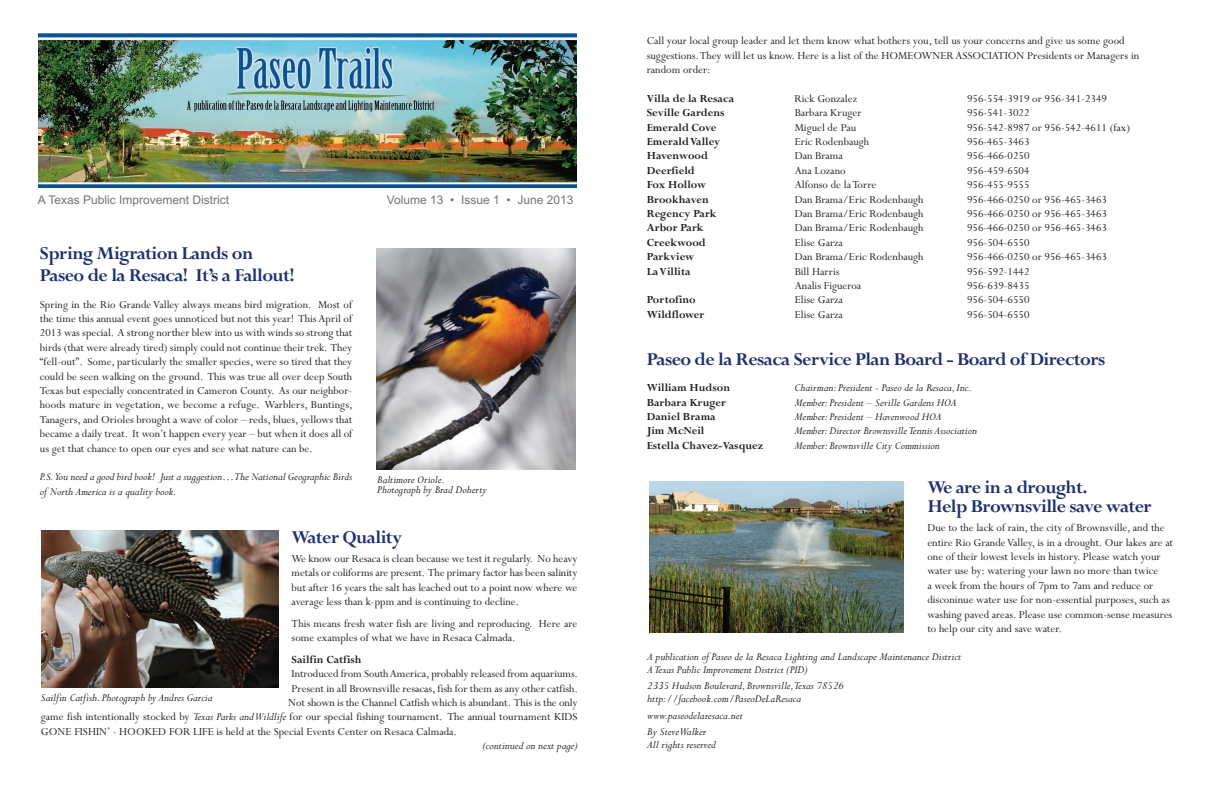
<style>
.page{position:relative;width:1224px;height:792px;background:#fff}
.page>*{position:absolute;margin:0;border:0;box-sizing:border-box;transform-origin:0 0}
.t1{font:700 20px/22px "Perpetua";letter-spacing:-.03em;color:#1e316f}
.t2{font:12px/14.4px "Perpetua";color:#231f20}
.t3{font:italic 12px/13px "Perpetua";color:#231f20}
.t4{font:700 12px "Perpetua";color:#231f20}
.t5{font:12px "Arial";color:#727479}
.s1{font-style:italic}
</style>
<div class="page">
<img style="left:39px;top:33px;width:538px;height:155px">
<img style="left:41px;top:530px;width:238px;height:158px">
<img style="left:376px;top:248px;width:200px;height:222px">
<img style="left:649px;top:481px;width:254px;height:151px">
<p class="t5" style="left:38px;top:193px;width:193px">A Texas Public Improvement District</p>
<p class="t5" style="left:387px;top:193px;width:188px">Volume 13 • Issue 1 • June 2013</p>
<h1 class="t1" style="left:40px;top:241px;width:256px">Spring Migration Lands on<br>Paseo de la Resaca! It’s a Fallout!</h1>
<p class="t2" style="left:40px;top:296px;width:314px;text-align:justify">Spring in the Rio Grande Valley always means bird migration. Most of the time this annual event goes unnoticed but not this year! This April of 2013 was special. A strong norther blew into us with winds so strong that birds (that were already tired) simply could not continue their trek. They “fell-out”. Some, particularly the smaller species, were so tired that they could be seen walking on the ground. This was true all over deep South Texas but especially concentrated in Cameron County. As our neighbor&shy;hoods mature in vegetation, we become a refuge. Warblers, Buntings, Tanagers, and Orioles brought a wave of color – reds, blues, yellows that became a daily treat. It won’t happen every year – but when it does all of us get that chance to open our eyes and see what nature can be.</p>
<p class="t3" style="left:40px;top:469px;width:314px;line-height:14.4px">P.S.You need a good bird book! Just a suggestion…The National Geographic Birds of North America is a quality book.</p>
<p class="t3" style="left:377px;top:474px;width:111px;line-height:10px">Baltimore Oriole.<br>Photograph by Brad Doherty</p>
<h1 class="t1" style="left:292px;top:525px;width:112px">Water Quality</h1>
<p class="t2" style="left:292px;top:551px;width:287px;text-align:justify">We know our Resaca is clean because we test it regularly. No heavy metals or coliforms are present. The primary factor has been salinity but after 16 years the salt has leached out to a point now where we average less than k-ppm and is continuing to decline.</p>
<p class="t2" style="left:292px;top:616px;width:287px">This means fresh water fish are living and reproducing. Here are some examples of what we have in Resaca Calmada.</p>
<p class="t4" style="left:292px;top:652px;width:71px">Sailfin Catfish</p>
<p class="t2" style="left:292px;top:666px;width:288px">Introduced from South America, probably released from aquariums.</p>
<p class="t2" style="left:292px;top:680px;width:288px">Present in all Brownsville resacas, fish for them as any other catfish.</p>
<p class="t2" style="left:288px;top:695px;width:291px">Not shown is the Channel Catfish which is abundant. This is the only</p>
<p class="t2" style="left:41px;top:709px;width:538px">game fish intentionally stocked by <span class="s1">Texas Parks and Wildlife</span> for our special fishing tournament. The annual tournament KIDS</p>
<p class="t2" style="left:41px;top:724px;width:418px">GONE FISHIN’ - HOOKED FOR LIFE is held at the Special Events Center on Resaca Calmada.</p>
<p class="t3" style="left:483px;top:739px;width:96px">(continued on next page)</p>
<p class="t3" style="left:41px;top:690px;width:173px">Sailfin Catfish. Photograph by Andres Garcia</p>
<p class="t2" style="left:647px;top:33px;width:494px">Call your local group leader and let them know what bothers you, tell us your concerns and give us some good suggestions. They will let us know. Here is a list of the HOMEOWNER ASSOCIATION Presidents or Managers in random order:</p>
<p class="t4" style="left:647px;top:91px;width:89px">Villa de la Resaca</p>
<p class="t2" style="left:795px;top:91px;width:64px">Rick Gonzalez</p>
<p class="t2" style="left:967px;top:91px;width:141px">956-554-3919 or 956-341-2349</p>
<p class="t4" style="left:647px;top:105px;width:79px">Seville Gardens</p>
<p class="t2" style="left:795px;top:105px;width:68px">Barbara Kruger</p>
<p class="t2" style="left:967px;top:105px;width:64px">956-541-3022</p>
<p class="t4" style="left:647px;top:120px;width:71px">Emerald Cove</p>
<p class="t2" style="left:795px;top:119px;width:63px">Miguel de Pau</p>
<p class="t2" style="left:967px;top:119px;width:165px">956-542-8987 or 956-542-4611 (fax)</p>
<p class="t4" style="left:647px;top:134px;width:75px">Emerald Valley</p>
<p class="t2" style="left:795px;top:134px;width:76px">Eric Rodenbaugh</p>
<p class="t2" style="left:967px;top:134px;width:64px">956-465-3463</p>
<p class="t4" style="left:647px;top:148px;width:63px">Havenwood</p>
<p class="t2" style="left:795px;top:148px;width:50px">Dan Brama</p>
<p class="t2" style="left:967px;top:148px;width:64px">956-466-0250</p>
<p class="t4" style="left:647px;top:163px;width:50px">Deerfield</p>
<p class="t2" style="left:795px;top:163px;width:52px">Ana Lozano</p>
<p class="t2" style="left:967px;top:163px;width:64px">956-459-6504</p>
<p class="t4" style="left:647px;top:177px;width:61px">Fox Hollow</p>
<p class="t2" style="left:795px;top:177px;width:83px">Alfonso de la Torre</p>
<p class="t2" style="left:967px;top:177px;width:64px">956-455-9555</p>
<p class="t4" style="left:647px;top:192px;width:63px">Brookhaven</p>
<p class="t2" style="left:795px;top:191px;width:130px">Dan Brama/Eric Rodenbaugh</p>
<p class="t2" style="left:967px;top:191px;width:141px">956-466-0250 or 956-465-3463</p>
<p class="t4" style="left:647px;top:206px;width:71px">Regency Park</p>
<p class="t2" style="left:795px;top:206px;width:130px">Dan Brama/Eric Rodenbaugh</p>
<p class="t2" style="left:967px;top:206px;width:141px">956-466-0250 or 956-465-3463</p>
<p class="t4" style="left:647px;top:220px;width:58px">Arbor Park</p>
<p class="t2" style="left:795px;top:220px;width:130px">Dan Brama/Eric Rodenbaugh</p>
<p class="t2" style="left:967px;top:220px;width:141px">956-466-0250 or 956-465-3463</p>
<p class="t4" style="left:647px;top:235px;width:60px">Creekwood</p>
<p class="t2" style="left:795px;top:235px;width:50px">Elise Garza</p>
<p class="t2" style="left:967px;top:235px;width:64px">956-504-6550</p>
<p class="t4" style="left:647px;top:249px;width:49px">Parkview</p>
<p class="t2" style="left:795px;top:249px;width:130px">Dan Brama/Eric Rodenbaugh</p>
<p class="t2" style="left:967px;top:249px;width:141px">956-466-0250 or 956-465-3463</p>
<p class="t4" style="left:647px;top:264px;width:45px">La Villita</p>
<p class="t2" style="left:795px;top:263px;width:46px">Bill Harris</p>
<p class="t2" style="left:967px;top:263px;width:64px">956-592-1442</p>
<p class="t2" style="left:795px;top:278px;width:68px">Analis Figueroa</p>
<p class="t2" style="left:967px;top:278px;width:64px">956-639-8435</p>
<p class="t4" style="left:647px;top:292px;width:50px">Portofino</p>
<p class="t2" style="left:795px;top:292px;width:50px">Elise Garza</p>
<p class="t2" style="left:967px;top:292px;width:64px">956-504-6550</p>
<p class="t4" style="left:647px;top:307px;width:59px">Wildflower</p>
<p class="t2" style="left:795px;top:307px;width:50px">Elise Garza</p>
<p class="t2" style="left:967px;top:307px;width:64px">956-504-6550</p>
<h1 class="t1" style="left:647px;top:347px;width:460px">Paseo de la Resaca Service Plan Board - Board of Directors</h1>
<p class="t4" style="left:647px;top:380px;width:85px">William Hudson</p>
<p class="t3" style="left:795px;top:381px;width:178px">Chairman: President - Paseo de la Resaca, Inc.</p>
<p class="t4" style="left:647px;top:395px;width:81px">Barbara Kruger</p>
<p class="t3" style="left:795px;top:395px;width:163px">Member: President – Seville Gardens HOA</p>
<p class="t4" style="left:647px;top:409px;width:71px">Daniel Brama</p>
<p class="t3" style="left:795px;top:409px;width:148px">Member: President – Havenwood HOA</p>
<p class="t4" style="left:647px;top:423px;width:59px">Jim McNeil</p>
<p class="t3" style="left:795px;top:424px;width:184px">Member: Director Brownsville Tennis Association</p>
<p class="t4" style="left:647px;top:438px;width:118px">Estella Chavez-Vasquez</p>
<p class="t3" style="left:795px;top:438px;width:147px">Member: Brownsville City Commission</p>
<h1 class="t1" style="left:927px;top:477px;width:226px;line-height:19px">We are in a drought.<br>Help Brownsville save water</h1>
<p class="t2" style="left:927px;top:520px;width:247px">Due to the lack of rain, the city of Brownsville, and the entire Rio Grande Valley, is in a drought. Our lakes are at one of their lowest levels in history. Please watch your water use by: watering your lawn no more than twice<br>a week from the hours of 7pm to 7am and reduce or disconinue water use for non-essential purposes, such as washing paved areas. Please use common-sense measures to help our city and save water.</p>
<p class="t3" style="left:647px;top:649px;width:315px">A publication of Paseo de la Resaca Lighting and Landscape Maintenance District<br>A Texas Public Improvement District (PID)</p>
<p class="t3" style="left:647px;top:678px;width:198px">2335 Hudson Boulevard, Brownsville,Texas 78526 http://facebook.com/PaseoDeLaResaca</p>
<p class="t3" style="left:647px;top:706px;width:97px;line-height:16.6px">www.paseodelaresaca.net<br>By Steve Walker</p>
<p class="t3" style="left:647px;top:738px;width:70px">All rights reserved</p>
</div>
